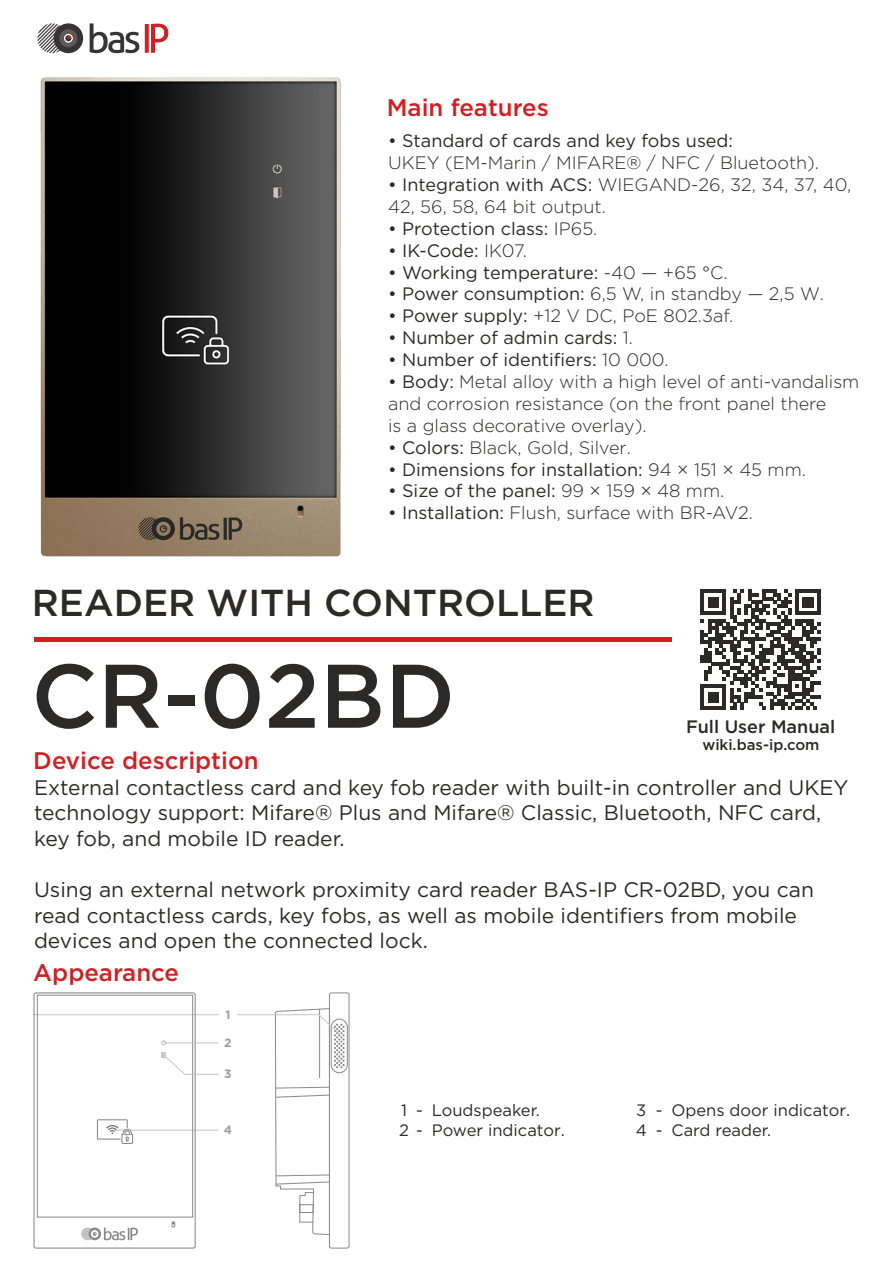
<style>
.page{position:relative;width:893px;height:1263px;background:#fff}
.page>*{position:absolute;margin:0;border:0;box-sizing:border-box;transform-origin:0 0}
.t1{font:500 90px "Gotham Pro";color:#2b2a29}
.t2{font:500 37.5px "Gotham Pro";color:#2b2a29}
.t3{font:500 24px "Gotham Pro";color:#d12023}
.t4{font:21px/25.5px "Gotham Pro";color:#2b2a29}
.t5{font:300 18px/21.8px "Gotham Pro";color:#2b2a29}
.t6{font:18px "Gotham Pro";color:#2b2a29}
.t7{font:500 18px "Gotham Pro";color:#2b2a29}
.t8{font:16.5px/20.1px "Gotham Pro";color:#2b2a29}
.t9{font:500 15px "Gotham Pro";color:#2b2a29}
.t10{font:700 12px "Gotham Pro";color:#9d9e9e}
.s1{font-weight:400}
.s2{font-weight:300}
</style>
<div class="page">
<svg style="left:90px;top:23px;width:49px;height:30px"></svg>
<svg style="left:145px;top:24px;width:23px;height:29px"></svg>
<svg style="left:37px;top:23px;width:46px;height:30px"></svg>
<div style="left:34px;top:637px;width:638px;height:5px;background:#d12023"></div>
<svg style="left:700px;top:590px;width:121px;height:120px"></svg>
<img style="left:40px;top:77px;width:301px;height:480px">
<hr style="left:34px;top:1014px;width:185px;height:1px;background:#c5c6c6">
<hr style="left:115px;top:1130px;width:104px;height:1px;background:#c5c6c6">
<div style="left:33px;top:992px;width:163px;height:256px;border:1px solid #898989;border-radius:2px"></div>
<svg style="left:81px;top:1227px;width:57px;height:13px"></svg>
<svg style="left:172px;top:1221px;width:3px;height:6px"></svg>
<div style="left:37px;top:995px;width:156px;height:222px;border:1px solid #898989"></div>
<hr style="left:164px;top:1042px;width:55px;height:1px;background:#c5c6c6">
<div style="left:329px;top:992px;width:20px;height:256px;border:1px solid #898989;border-radius:2px"></div>
<div style="left:331px;top:1019px;width:17px;height:54px;border:1px solid #898989;border-radius:8px"></div>
<svg style="left:97px;top:1119px;width:37px;height:25px"></svg>
<svg style="left:161px;top:1040px;width:5px;height:5px"></svg>
<svg style="left:161px;top:1052px;width:58px;height:23px"></svg>
<svg style="left:237px;top:1008px;width:108px;height:227px"></svg>
<h3 class="t3" style="left:387px;top:99px;width:163px">Main features</h3>
<p class="t6" style="left:388px;top:134px;width:347px">• Standard of cards and key fobs used:</p>
<p class="t5" style="left:388px;top:153px;width:432px">UKEY (EM-Marin / MIFARE® / NFC / Bluetooth).</p>
<p class="t5" style="left:388px;top:175px;width:465px"><span class="s1">• Integration with ACS:</span> WIEGAND-26, 32, 34, 37, 40,<br>42, 56, 58, 64 bit output.</p>
<p class="t6" style="left:388px;top:222px;width:211px">• Protection class: <span class="s2">IP65.</span></p>
<p class="t6" style="left:388px;top:243px;width:140px">• IK-Code: <span class="s2">IK07.</span></p>
<p class="t6" style="left:388px;top:265px;width:341px">• Working temperature: <span class="s2">-40 — +65 °С.</span></p>
<p class="t5" style="left:388px;top:284px;width:437px"><span class="s1">• Power consumption:</span> 6,5 W, in standby — 2,5 W.</p>
<p class="t5" style="left:388px;top:306px;width:347px"><span class="s1">• Power supply:</span> +12 V DC, PoE 802.3af.</p>
<p class="t6" style="left:388px;top:331px;width:246px">• Number of admin cards: <span class="s2">1.</span></p>
<p class="t6" style="left:388px;top:353px;width:282px">• Number of identifiers: <span class="s2">10 000.</span></p>
<p class="t5" style="left:388px;top:372px;width:473px"><span class="s1">• Body:</span> Metal alloy with a high level of anti-vandalism and corrosion resistance (on the front panel there<br>is a glass decorative overlay).</p>
<p class="t5" style="left:388px;top:438px;width:244px"><span class="s1">• Colors:</span> Black, Gold, Silver.</p>
<p class="t6" style="left:388px;top:462px;width:419px">• Dimensions for installation: <span class="s2">94 × 151 × 45 mm.</span></p>
<p class="t6" style="left:388px;top:484px;width:338px">• Size of the panel: <span class="s2">99 × 159 × 48 mm.</span></p>
<p class="t5" style="left:388px;top:503px;width:366px"><span class="s1">• Installation:</span> Flush, surface with BR-AV2.</p>
<h2 class="t2" style="left:32px;top:589px;width:564px">READER WITH CONTROLLER</h2>
<h1 class="t1" style="left:31px;top:662px;width:425px">CR-02BD</h1>
<h3 class="t3" style="left:33px;top:751px;width:227px">Device description</h3>
<p class="t7" style="left:686px;top:720px;width:151px">Full User Manual</p>
<p class="t9" style="left:702px;top:739px;width:119px">wiki.bas-ip.com</p>
<p class="t4" style="left:34px;top:776px;width:816px">External contactless card and key fob reader with built-in controller and UKEY technology support: Mifare® Plus and Mifare® Classic, Bluetooth, NFC card, key fob, and mobile ID reader.</p>
<p class="t4" style="left:34px;top:878px;width:781px">Using an external network proximity card reader BAS-IP CR-02BD, you can read contactless cards, key fobs, as well as mobile identifiers from mobile devices and open the connected lock.</p>
<h3 class="t3" style="left:33px;top:964px;width:147px">Appearance</h3>
<p class="t10" style="left:225px;top:1010px;width:7px">1</p>
<p class="t10" style="left:224px;top:1038px;width:9px">2</p>
<p class="t10" style="left:224px;top:1070px;width:9px">3</p>
<p class="t10" style="left:224px;top:1125px;width:10px">4</p>
<p class="t8" style="left:432px;top:1101px;width:135px">Loudspeaker.<br>Power indicator.</p>
<p class="t8" style="left:399px;top:1101px;width:25px">1<br>2 -</p>
<p class="t8" style="left:636px;top:1101px;width:13px">3<br>4</p>
<p class="t8" style="left:416px;top:1101px;width:8px">-</p>
<p class="t8" style="left:656px;top:1101px;width:8px">- -</p>
<p class="t8" style="left:671px;top:1101px;width:180px">Opens door indicator.<br>Card reader.</p>
</div>
